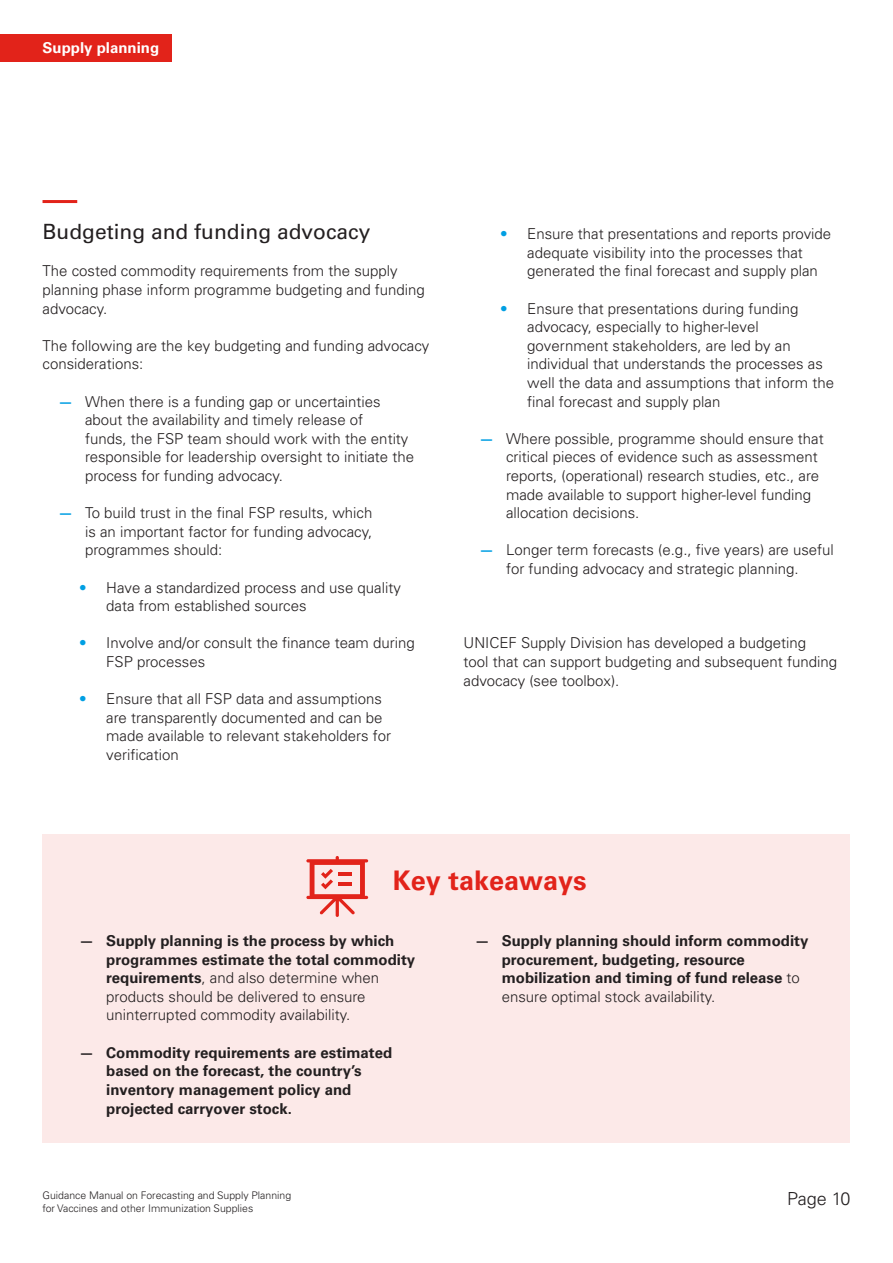
<style>
.page{position:relative;width:893px;height:1263px;background:#fff}
.page>*{position:absolute;margin:0;border:0;box-sizing:border-box;transform-origin:0 0}
.Subtitle{font:27px "Univers LT 65 Bd";color:#e2231a}
.Sub_subtitle{font:21px "Univers LT 55 Rm";color:#231f20}
.t1{font:300 18px "Univers LT Pro 45";letter-spacing:-.015em;color:#231f20}
.Body{font:15px/18.6px "Univers LT 45 Lt";color:#231f20}
.t2{font:15px/18.6px "Univers LT 65 Bd";color:#231f20}
.Running_header{font:700 15px "Univers LT Pro 65";color:#fff}
.t3{font:300 10.5px/12.6px "Univers LT Pro 45";color:#231f20}
.s1{font-family:"Univers LT 65 Bd";color:#009fe3}
.s2{font-family:"Univers LT 75 Blk";color:#009fe3}
.s3{font-family:"Univers LT 65 Bd"}
.s4{font-family:"Univers LT 45 Lt"}
</style>
<div class="page">
<hr style="left:43px;top:200px;width:34px;height:3px;background:#e2231a">
<div style="left:43px;top:834px;width:807px;height:308px;background:#fce9e8"></div>
<svg style="left:306px;top:856px;width:62px;height:61px"></svg>
<div style="left:0;top:34px;width:172px;height:28px;background:#e2231a"></div>
<p class="Running_header" style="left:43px;top:39px;width:118px">Supply planning</p>
<p class="Sub_subtitle" style="left:43px;top:219px;width:329px">Budgeting and funding advocacy</p>
<p class="Body" style="left:43px;top:262px;width:384px">The costed commodity requirements from the supply planning phase inform programme budgeting and funding advocacy.</p>
<p class="Body" style="left:43px;top:336px;width:388px">The following are the key budgeting and funding advocacy considerations:</p>
<p class="Body" style="left:85px;top:392px;width:330px;text-indent:-27px"><span class="s1">—</span> When there is a funding gap or uncertainties about the availability and timely release of<br>funds, the FSP team should work with the entity responsible for leadership oversight to initiate the process for funding advocacy.</p>
<p class="Body" style="left:85px;top:504px;width:289px;text-align:justify;text-indent:-27px"><span class="s1">—</span> To build trust in the final FSP results, which is an important factor for funding advocacy, programmes should:</p>
<p class="Body" style="left:106px;top:578px;width:296px;text-indent:-27px"><span class="s2">•</span> Have a standardized process and use quality data from established sources</p>
<p class="Body" style="left:106px;top:634px;width:310px;text-indent:-27px"><span class="s2">•</span> Involve and/or consult the finance team during<br>FSP processes</p>
<p class="Body" style="left:106px;top:690px;width:286px;text-indent:-27px"><span class="s2">•</span> Ensure that all FSP data and assumptions are transparently documented and can be made available to relevant stakeholders for verification</p>
<p class="Body" style="left:527px;top:225px;width:306px;text-indent:-27px"><span class="s2">•</span> Ensure that presentations and reports provide adequate visibility into the processes that generated the final forecast and supply plan</p>
<p class="Body" style="left:527px;top:299px;width:308px;text-indent:-27px"><span class="s2">•</span> Ensure that presentations during funding advocacy, especially to higher-level government stakeholders, are led by an individual that understands the processes as well the data and assumptions that inform the final forecast and supply plan</p>
<p class="Body" style="left:506px;top:429px;width:319px;text-indent:-27px"><span class="s1">—</span> Where possible, programme should ensure that critical pieces of evidence such as assessment reports, (operational) research studies, etc., are made available to support higher-level funding allocation decisions.</p>
<p class="Body" style="left:479px;top:541px;width:356px;text-align:center"><span class="s1">—</span> Longer term forecasts (e.g., five years) are useful for funding advocacy and strategic planning.</p>
<p class="Body" style="left:463px;top:634px;width:375px">UNICEF Supply Division has developed a budgeting<br>tool that can support budgeting and subsequent funding advocacy (see toolbox).</p>
<p class="Subtitle" style="left:393px;top:865px;width:195px">Key takeaways</p>
<p class="Body" style="left:106px;top:931px;width:310px;text-indent:-27px"><span class="s3">— Supply planning is the process by which programmes estimate the total commodity requirements</span>, and also determine when products should be delivered to ensure uninterrupted commodity availability.</p>
<p class="t2" style="left:106px;top:1043px;width:287px;text-indent:-27px">— Commodity requirements are estimated based on the forecast, the country’s inventory management policy and projected carryover stock.</p>
<p class="t3" style="left:43px;top:1189px;width:250px">Guidance Manual on Forecasting and Supply Planning for Vaccines and other Immunization Supplies</p>
<p class="t2" style="left:502px;top:931px;width:308px;text-indent:-27px">— Supply planning should inform commodity procurement, budgeting, resource mobilization and timing of fund release <span class="s4">to ensure optimal stock availability.</span></p>
<p class="t1" style="left:787px;top:1187px;width:65px">Page 10</p>
</div>
